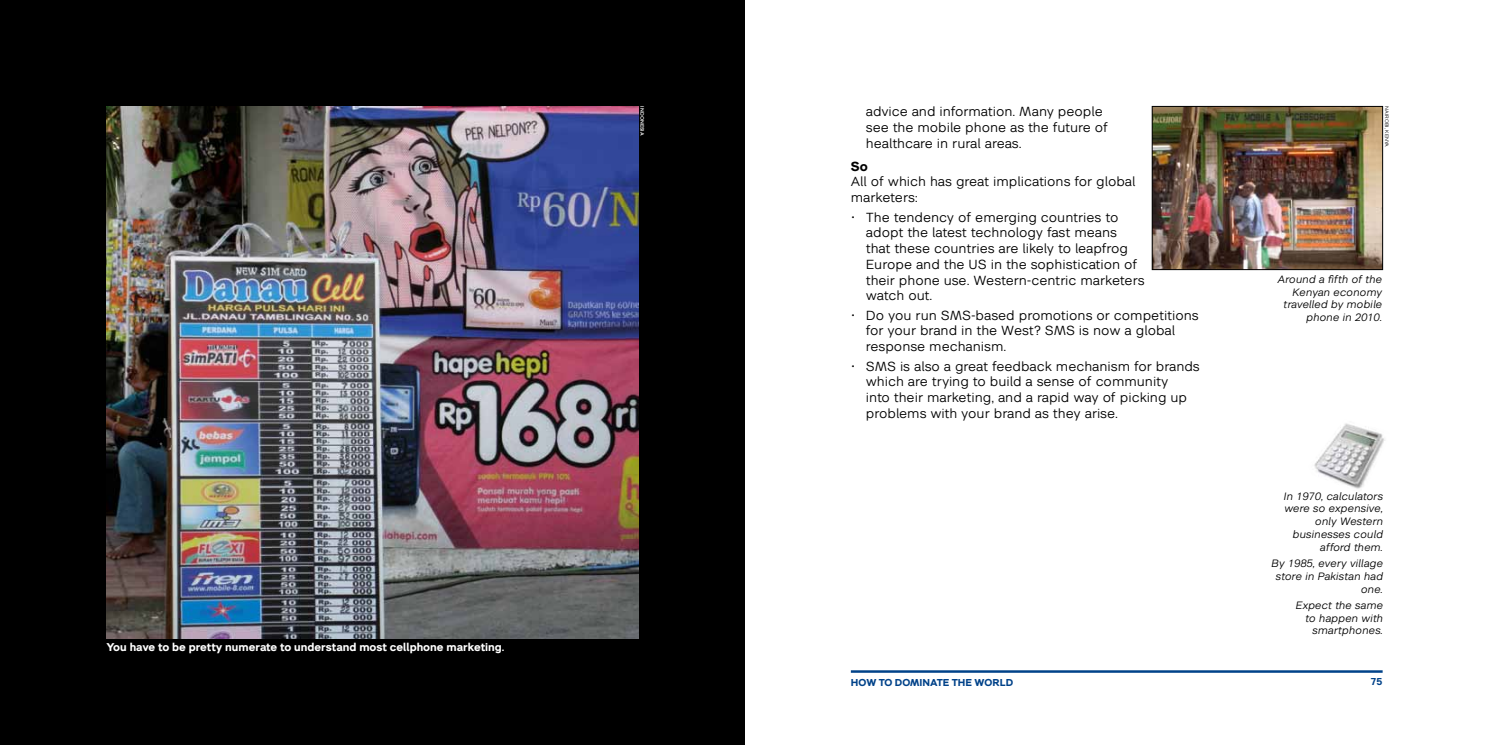
<style>
.page{position:relative;width:1489px;height:745px;background:#fff}
.page>*{position:absolute;margin:0;border:0;box-sizing:border-box;transform-origin:0 0}
.t1{font:13.12px/15.8px "YR Two";color:#000}
.t2{font:700 13.12px "YR Two";color:#000}
.t3{font:700 11.25px "YR Two";color:#fff}
.t4{font:italic 10.62px/12.8px "YR Two";color:#000;text-align:right}
.t5{font:700 10px "YR Two";color:#004289}
.t6{font:5px "YR Two";color:#000}
.t7{font:500 5px "YR Two";color:#fff}
</style>
<div class="page">
<div style="left:0;top:0;width:744px;height:744px;background:#000"></div>
<hr style="left:850px;top:669px;width:532px;height:3px;background:#004289">
<img style="left:1153px;top:108px;width:227px;height:159px">
<div style="left:1151px;top:106px;width:231px;height:163px;border:1px solid #000"></div>
<img style="left:1314px;top:423px;width:71px;height:66px">
<img style="left:107px;top:106px;width:531px;height:532px">
<p class="t7" style="left:645px;top:106px;width:30px;rotate:90deg">INDONESIA</p>
<p class="t3" style="left:107px;top:639px;width:399px">You have to be pretty numerate to understand most cellphone marketing.</p>
<p class="t1" style="left:865px;top:104px;width:244px">advice and information. Many people see the mobile phone as the future of healthcare in rural areas.</p>
<p class="t2" style="left:850px;top:158px;width:18px">So</p>
<p class="t1" style="left:850px;top:174px;width:286px">All of which has great implications for global marketers:</p>
<p class="t1" style="left:865px;top:209px;width:280px;text-indent:-15px">• The tendency of emerging countries to adopt the latest technology fast means that these countries are likely to leapfrog Europe and the US in the sophistication of their phone use. Western-centric marketers watch out.</p>
<p class="t1" style="left:865px;top:307px;width:334px;text-indent:-15px">• Do you run SMS-based promotions or competitions for your brand in the West? SMS is now a global response mechanism.</p>
<p class="t1" style="left:865px;top:358px;width:335px;text-indent:-15px">• SMS is also a great feedback mechanism for brands which are trying to build a sense of community<br>into their marketing, and a rapid way of picking up problems with your brand as they arise.</p>
<p class="t6" style="left:1389px;top:106px;width:42px;rotate:90deg">NAIROBI, KENYA</p>
<p class="t4" style="left:1276px;top:272px;width:106px">Around a fifth of the<br>Kenyan economy travelled by mobile phone in 2010.</p>
<p class="t4" style="left:1283px;top:489px;width:101px">In 1970, calculators were so expensive, only Western businesses could afford them.</p>
<p class="t4" style="left:1270px;top:556px;width:113px">By 1985, every village store in Pakistan had one.</p>
<p class="t4" style="left:1295px;top:598px;width:89px">Expect the same to happen with smartphones.</p>
<p class="t5" style="left:850px;top:675px;width:164px">HOW TO DOMINATE THE WORLD</p>
<p class="t5" style="left:1370px;top:675px;width:14px">75</p>
</div>
